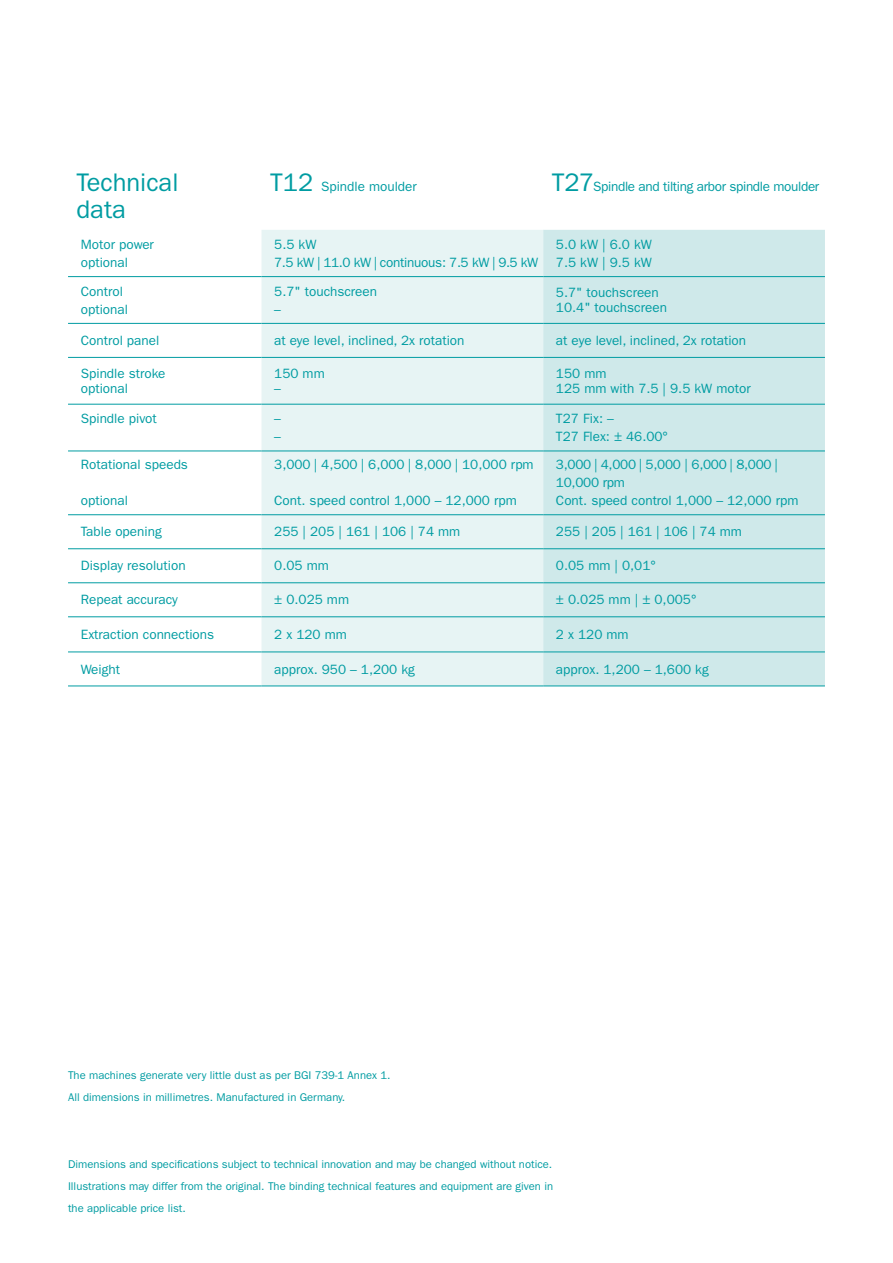
<style>
.page{position:relative;width:893px;height:1263px;background:#fff}
.page>*{position:absolute;margin:0;border:0;box-sizing:border-box;transform-origin:0 0}
.t1{font:25.5px/27px "ITC Franklin Gothic Std";color:#009ca2}
.t2{font:13.5px/18px "ITC Franklin Gothic Std";color:#009ca2}
.t3{font:13.5px/18px "ITC Franklin Gothic Std";letter-spacing:-.02em;color:#009ca2}
.t4{font:13.5px "ITC Franklin Gothic Std";letter-spacing:-.025em;color:#009ca2}
.t5{font:11.25px/22.2px "ITC Franklin Gothic Std";color:#009ca2;text-align:justify}
.s1{font-size:25.5px}
</style>
<div class="page">
<div style="left:261px;top:230px;width:282px;height:455px;background:#e7f4f4"></div>
<div style="left:543px;top:230px;width:282px;height:455px;background:#cfe9ea"></div>
<hr style="left:261px;top:276px;width:282px;height:1px;background:#009ca2">
<hr style="left:261px;top:323px;width:282px;height:1px;background:#009ca2">
<hr style="left:261px;top:357px;width:282px;height:1px;background:#009ca2">
<hr style="left:261px;top:404px;width:282px;height:1px;background:#009ca2">
<hr style="left:261px;top:451px;width:282px;height:1px;background:#009ca2">
<hr style="left:261px;top:514px;width:282px;height:1px;background:#009ca2">
<hr style="left:261px;top:548px;width:282px;height:1px;background:#009ca2">
<hr style="left:261px;top:582px;width:282px;height:1px;background:#009ca2">
<hr style="left:261px;top:616px;width:282px;height:1px;background:#009ca2">
<hr style="left:261px;top:651px;width:282px;height:1px;background:#009ca2">
<hr style="left:261px;top:685px;width:282px;height:1px;background:#009ca2">
<hr style="left:68px;top:276px;width:193px;height:1px;background:#009ca2">
<hr style="left:543px;top:276px;width:282px;height:1px;background:#009ca2">
<hr style="left:68px;top:323px;width:193px;height:1px;background:#009ca2">
<hr style="left:543px;top:323px;width:282px;height:1px;background:#009ca2">
<hr style="left:68px;top:357px;width:193px;height:1px;background:#009ca2">
<hr style="left:543px;top:357px;width:282px;height:1px;background:#009ca2">
<hr style="left:68px;top:404px;width:193px;height:1px;background:#009ca2">
<hr style="left:543px;top:404px;width:282px;height:1px;background:#009ca2">
<hr style="left:68px;top:451px;width:193px;height:1px;background:#009ca2">
<hr style="left:543px;top:451px;width:282px;height:1px;background:#009ca2">
<hr style="left:68px;top:514px;width:193px;height:1px;background:#009ca2">
<hr style="left:543px;top:514px;width:282px;height:1px;background:#009ca2">
<hr style="left:68px;top:548px;width:193px;height:1px;background:#009ca2">
<hr style="left:543px;top:548px;width:282px;height:1px;background:#009ca2">
<hr style="left:68px;top:582px;width:193px;height:1px;background:#009ca2">
<hr style="left:543px;top:582px;width:282px;height:1px;background:#009ca2">
<hr style="left:68px;top:616px;width:193px;height:1px;background:#009ca2">
<hr style="left:543px;top:616px;width:282px;height:1px;background:#009ca2">
<hr style="left:68px;top:651px;width:193px;height:1px;background:#009ca2">
<hr style="left:68px;top:685px;width:193px;height:1px;background:#009ca2">
<hr style="left:543px;top:651px;width:282px;height:1px;background:#009ca2">
<hr style="left:543px;top:685px;width:282px;height:1px;background:#009ca2">
<h1 class="t1" style="left:77px;top:169px;width:104px">Technical data</h1>
<p class="t2" style="left:270px;top:177px;width:148px"><span class="s1">T12</span> Spindle moulder</p>
<p class="t4" style="left:552px;top:179px;width:269px"><span class="s1">T27</span> Spindle and tilting arbor spindle moulder</p>
<p class="t2" style="left:81px;top:235px;width:75px">Motor power optional</p>
<p class="t3" style="left:274px;top:235px;width:265px">5.5 kW<br>7.5 kW | 11.0 kW | continuous: 7.5 kW | 9.5 kW</p>
<p class="t2" style="left:556px;top:235px;width:97px">5.0 kW | 6.0 kW<br>7.5 kW | 9.5 kW</p>
<p class="t2" style="left:81px;top:282px;width:49px">Control optional</p>
<p class="t2" style="left:274px;top:282px;width:104px">5.7" touchscreen –</p>
<p class="t2" style="left:556px;top:285px;width:112px;line-height:15.5px">5.7" touchscreen<br>10.4" touchscreen</p>
<p class="t2" style="left:81px;top:331px;width:80px">Control panel</p>
<p class="t2" style="left:274px;top:331px;width:192px">at eye level, inclined, 2x rotation</p>
<p class="t2" style="left:556px;top:331px;width:192px">at eye level, inclined, 2x rotation</p>
<p class="t2" style="left:81px;top:365px;width:86px;line-height:15.5px">Spindle stroke optional</p>
<p class="t2" style="left:274px;top:365px;width:52px;line-height:15.5px">150 mm –</p>
<p class="t2" style="left:556px;top:365px;width:196px;line-height:15.5px">150 mm<br>125 mm with 7.5 | 9.5 kW motor</p>
<p class="t2" style="left:81px;top:410px;width:78px">Spindle pivot</p>
<p class="t2" style="left:274px;top:410px;width:8px">– –</p>
<p class="t2" style="left:556px;top:410px;width:114px">T27 Fix: –<br>T27 Flex: ± 46.00°</p>
<p class="t2" style="left:81px;top:456px;width:109px">Rotational speeds</p>
<p class="t2" style="left:81px;top:492px;width:49px">optional</p>
<p class="t2" style="left:556px;top:456px;width:244px">3,000 | 4,000 | 5,000 | 6,000 | 8,000 |<br>10,000 rpm<br>Cont. speed control 1,000 – 12,000 rpm</p>
<p class="t2" style="left:274px;top:456px;width:261px">3,000 | 4,500 | 6,000 | 8,000 | 10,000 rpm</p>
<p class="t2" style="left:274px;top:492px;width:244px">Cont. speed control 1,000 – 12,000 rpm</p>
<p class="t2" style="left:81px;top:523px;width:82px">Table opening</p>
<p class="t2" style="left:274px;top:523px;width:188px">255 | 205 | 161 | 106 | 74 mm</p>
<p class="t2" style="left:556px;top:523px;width:188px">255 | 205 | 161 | 106 | 74 mm</p>
<p class="t2" style="left:81px;top:557px;width:106px">Display resolution</p>
<p class="t2" style="left:274px;top:557px;width:56px">0.05 mm</p>
<p class="t2" style="left:556px;top:557px;width:101px">0.05 mm | 0,01°</p>
<p class="t2" style="left:81px;top:591px;width:99px">Repeat accuracy</p>
<p class="t2" style="left:274px;top:591px;width:76px">± 0.025 mm</p>
<p class="t2" style="left:556px;top:591px;width:142px">± 0.025 mm | ± 0,005°</p>
<p class="t2" style="left:81px;top:625px;width:135px">Extraction connections</p>
<p class="t2" style="left:274px;top:625px;width:74px">2 x 120 mm</p>
<p class="t2" style="left:556px;top:625px;width:74px">2 x 120 mm</p>
<p class="t2" style="left:81px;top:660px;width:41px">Weight</p>
<p class="t2" style="left:274px;top:660px;width:142px">approx. 950 – 1,200 kg</p>
<p class="t2" style="left:556px;top:660px;width:154px">approx. 1,200 – 1,600 kg</p>
<p class="t5" style="left:68px;top:1064px;width:324px">The machines generate very little dust as per BGI 739-1 Annex 1.<br>All dimensions in millimetres. Manufactured in Germany.</p>
<p class="t5" style="left:68px;top:1153px;width:487px">Dimensions and specifications subject to technical innovation and may be changed without notice.<br>Illustrations may differ from the original. The binding technical features and equipment are given in the applicable price list.</p>
</div>
